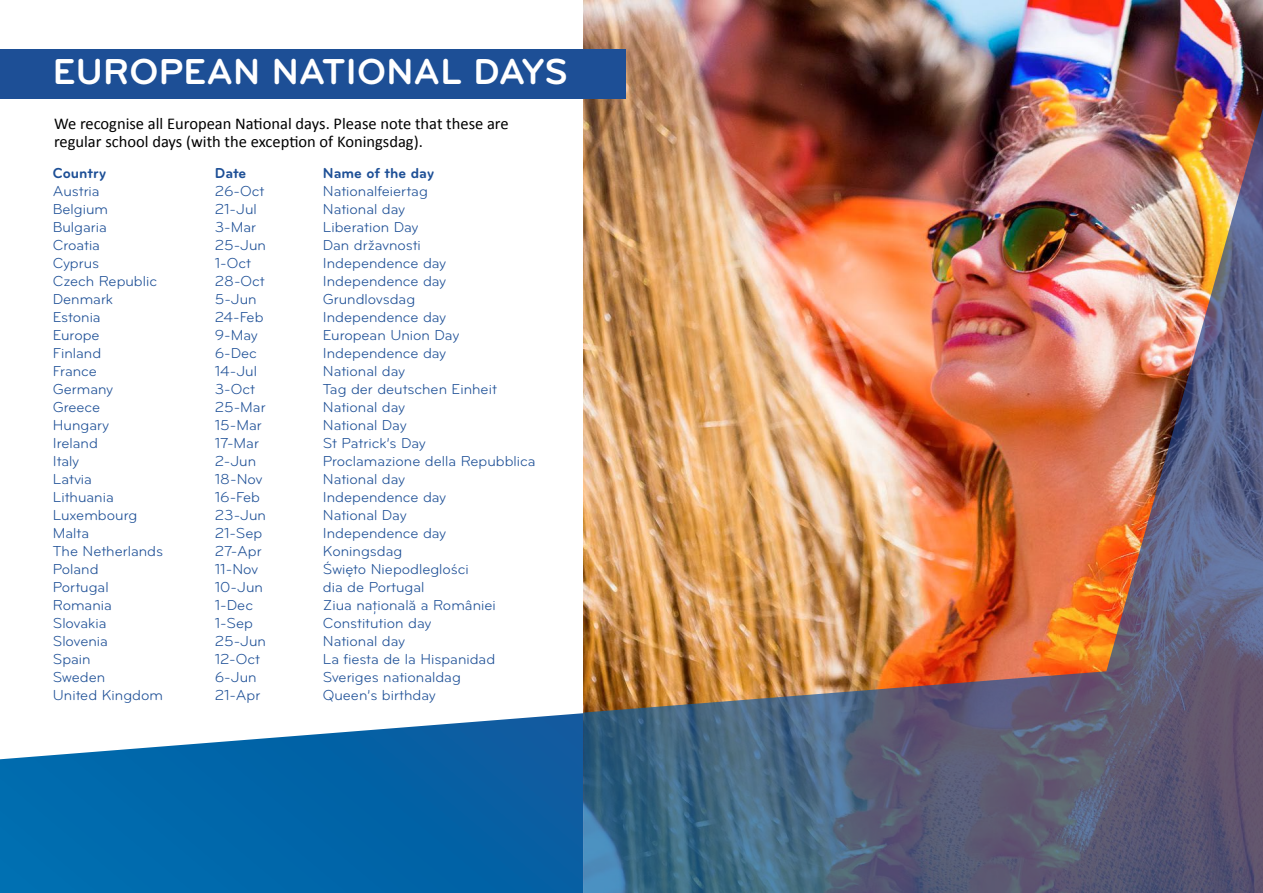
<style>
.page{position:relative;width:1263px;height:893px;background:#fff}
.page>*{position:absolute;margin:0;border:0;box-sizing:border-box;transform-origin:0 0}
.t1{font:700 37.5px "Bryant Pro";letter-spacing:.01em;color:#fff}
.t2{font:16.5px/18px "Calibri";color:#000}
.t3{font:15px "Bryant Pro";color:#1d4f96}
.t4{font:700 15px "Bryant Pro";color:#1d4f96}
</style>
<div class="page">
<img style="left:583px;top:0;width:680px;height:108px">
<div style="left:0;top:49px;width:625px;height:50px;background:#1d4f96"></div>
<img style="left:583px;top:108px;width:680px;height:785px">
<svg style="left:0;top:713px;width:583px;height:180px;background:#2378b3"></svg>
<h1 class="t1" style="left:53px;top:48px;width:517px">EUROPEAN NATIONAL DAYS</h1>
<p class="t2" style="left:54px;top:114px;width:456px">We recognise all European National days. Please note that these are regular school days (with the exception of Koningsdag).</p>
<p class="t4" style="left:53px;top:164px;width:55px">Country</p>
<p class="t4" style="left:215px;top:164px;width:33px">Date</p>
<p class="t4" style="left:323px;top:164px;width:113px">Name of the day</p>
<p class="t3" style="left:53px;top:182px;width:48px">Austria</p>
<p class="t3" style="left:215px;top:182px;width:51px">26-Oct</p>
<p class="t3" style="left:323px;top:182px;width:107px">Nationalfeiertag</p>
<p class="t3" style="left:53px;top:200px;width:57px">Belgium</p>
<p class="t3" style="left:215px;top:200px;width:43px">21-Jul</p>
<p class="t3" style="left:323px;top:200px;width:84px">National day</p>
<p class="t3" style="left:53px;top:218px;width:56px">Bulgaria</p>
<p class="t3" style="left:215px;top:218px;width:43px">3-Mar</p>
<p class="t3" style="left:323px;top:218px;width:97px">Liberation Day</p>
<p class="t3" style="left:53px;top:236px;width:49px">Croatia</p>
<p class="t3" style="left:215px;top:236px;width:53px">25-Jun</p>
<p class="t3" style="left:323px;top:236px;width:99px">Dan državnosti</p>
<p class="t3" style="left:53px;top:254px;width:48px">Cyprus</p>
<p class="t3" style="left:215px;top:254px;width:38px">1-Oct</p>
<p class="t3" style="left:323px;top:254px;width:125px">Independence day</p>
<p class="t3" style="left:53px;top:272px;width:106px">Czech Republic</p>
<p class="t3" style="left:215px;top:272px;width:51px">28-Oct</p>
<p class="t3" style="left:323px;top:272px;width:125px">Independence day</p>
<p class="t3" style="left:53px;top:290px;width:62px">Denmark</p>
<p class="t3" style="left:215px;top:290px;width:43px">5-Jun</p>
<p class="t3" style="left:323px;top:290px;width:94px">Grundlovsdag</p>
<p class="t3" style="left:53px;top:308px;width:49px">Estonia</p>
<p class="t3" style="left:215px;top:308px;width:50px">24-Feb</p>
<p class="t3" style="left:323px;top:308px;width:125px">Independence day</p>
<p class="t3" style="left:53px;top:326px;width:48px">Europe</p>
<p class="t3" style="left:215px;top:326px;width:44px">9-May</p>
<p class="t3" style="left:323px;top:326px;width:138px">European Union Day</p>
<p class="t3" style="left:53px;top:344px;width:50px">Finland</p>
<p class="t3" style="left:215px;top:344px;width:44px">6-Dec</p>
<p class="t3" style="left:323px;top:344px;width:125px">Independence day</p>
<p class="t3" style="left:53px;top:362px;width:46px">France</p>
<p class="t3" style="left:215px;top:362px;width:44px">14-Jul</p>
<p class="t3" style="left:323px;top:362px;width:84px">National day</p>
<p class="t3" style="left:53px;top:380px;width:62px">Germany</p>
<p class="t3" style="left:215px;top:380px;width:42px">3-Oct</p>
<p class="t3" style="left:323px;top:380px;width:175px">Tag der deutschen Einheit</p>
<p class="t3" style="left:53px;top:398px;width:49px">Greece</p>
<p class="t3" style="left:215px;top:398px;width:52px">25-Mar</p>
<p class="t3" style="left:323px;top:398px;width:84px">National day</p>
<p class="t3" style="left:53px;top:416px;width:58px">Hungary</p>
<p class="t3" style="left:215px;top:416px;width:48px">15-Mar</p>
<p class="t3" style="left:323px;top:416px;width:85px">National Day</p>
<p class="t3" style="left:53px;top:434px;width:47px">Ireland</p>
<p class="t3" style="left:215px;top:434px;width:46px">17-Mar</p>
<p class="t3" style="left:323px;top:434px;width:104px">St Patrick’s Day</p>
<p class="t3" style="left:53px;top:452px;width:28px">Italy</p>
<p class="t3" style="left:215px;top:452px;width:43px">2-Jun</p>
<p class="t3" style="left:323px;top:452px;width:214px">Proclamazione della Repubblica</p>
<p class="t3" style="left:53px;top:470px;width:41px">Latvia</p>
<p class="t3" style="left:215px;top:470px;width:49px">18-Nov</p>
<p class="t3" style="left:323px;top:470px;width:84px">National day</p>
<p class="t3" style="left:53px;top:488px;width:62px">Lithuania</p>
<p class="t3" style="left:215px;top:488px;width:47px">16-Feb</p>
<p class="t3" style="left:323px;top:488px;width:125px">Independence day</p>
<p class="t3" style="left:53px;top:506px;width:86px">Luxembourg</p>
<p class="t3" style="left:215px;top:506px;width:53px">23-Jun</p>
<p class="t3" style="left:323px;top:506px;width:85px">National Day</p>
<p class="t3" style="left:53px;top:524px;width:38px">Malta</p>
<p class="t3" style="left:215px;top:524px;width:49px">21-Sep</p>
<p class="t3" style="left:323px;top:524px;width:125px">Independence day</p>
<p class="t3" style="left:53px;top:542px;width:112px">The Netherlands</p>
<p class="t3" style="left:215px;top:542px;width:48px">27-Apr</p>
<p class="t3" style="left:323px;top:542px;width:81px">Koningsdag</p>
<p class="t3" style="left:53px;top:560px;width:47px">Poland</p>
<p class="t3" style="left:215px;top:560px;width:45px">11-Nov</p>
<p class="t3" style="left:323px;top:560px;width:147px">Święto Niepodleglości</p>
<p class="t3" style="left:53px;top:578px;width:57px">Portugal</p>
<p class="t3" style="left:215px;top:578px;width:50px">10-Jun</p>
<p class="t3" style="left:323px;top:578px;width:103px">dia de Portugal</p>
<p class="t3" style="left:53px;top:596px;width:61px">Romania</p>
<p class="t3" style="left:215px;top:596px;width:40px">1-Dec</p>
<p class="t3" style="left:323px;top:596px;width:174px">Ziua naţională a României</p>
<p class="t3" style="left:53px;top:614px;width:55px">Slovakia</p>
<p class="t3" style="left:215px;top:614px;width:40px">1-Sep</p>
<p class="t3" style="left:323px;top:614px;width:110px">Constitution day</p>
<p class="t3" style="left:53px;top:632px;width:57px">Slovenia</p>
<p class="t3" style="left:215px;top:632px;width:53px">25-Jun</p>
<p class="t3" style="left:323px;top:632px;width:84px">National day</p>
<p class="t3" style="left:53px;top:650px;width:39px">Spain</p>
<p class="t3" style="left:215px;top:650px;width:47px">12-Oct</p>
<p class="t3" style="left:323px;top:650px;width:174px">La fiesta de la Hispanidad</p>
<p class="t3" style="left:53px;top:668px;width:54px">Sweden</p>
<p class="t3" style="left:215px;top:668px;width:43px">6-Jun</p>
<p class="t3" style="left:323px;top:668px;width:139px">Sveriges nationaldag</p>
<p class="t3" style="left:53px;top:686px;width:112px">United Kingdom</p>
<p class="t3" style="left:215px;top:686px;width:47px">21-Apr</p>
<p class="t3" style="left:323px;top:686px;width:114px">Queen’s birthday</p>
</div>
